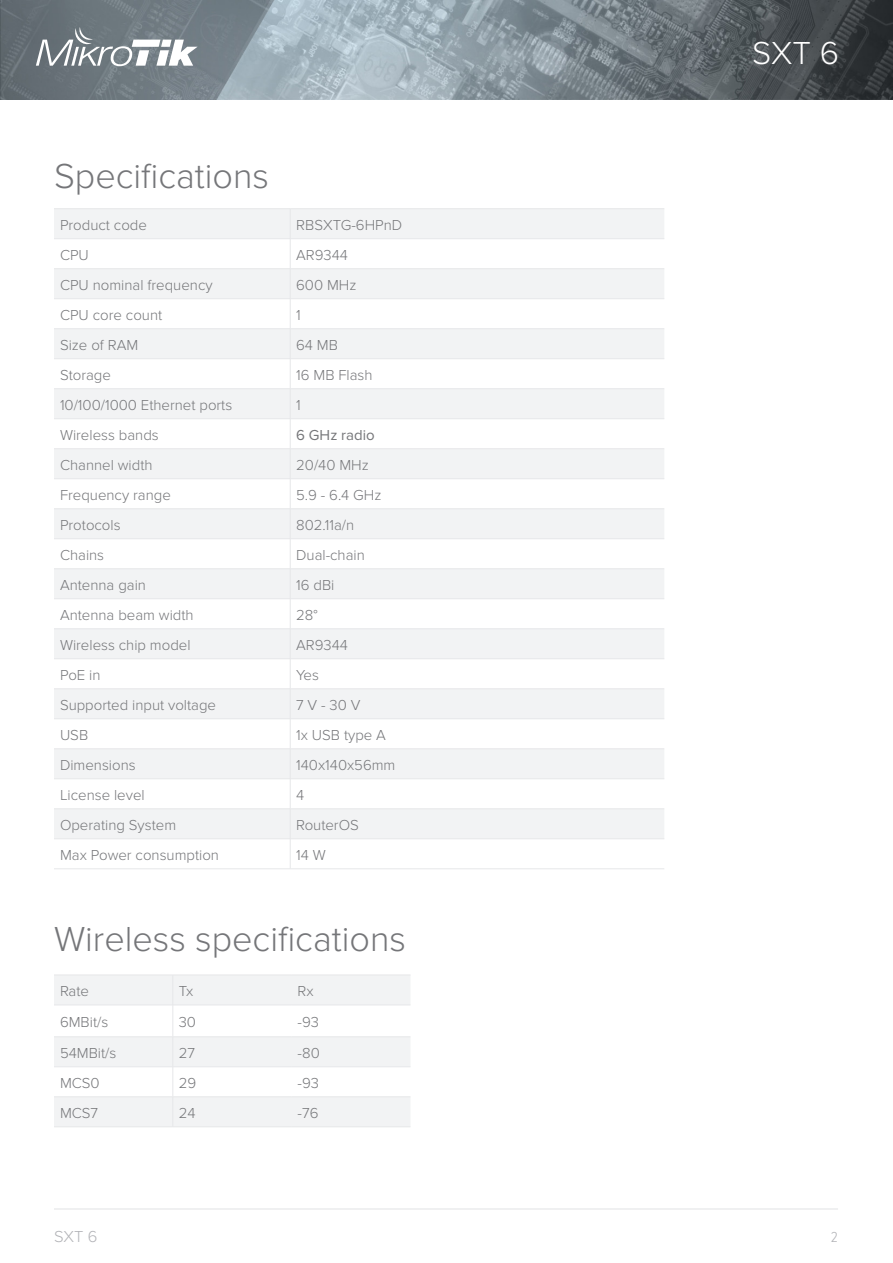
<style>
.page{position:relative;width:893px;height:1263px;background:#fff}
.page>*{position:absolute;margin:0;border:0;box-sizing:border-box;transform-origin:0 0}
.t1{font:300 36px "Proxima Nova";color:#757679}
.t2{font:300 33px "Proxima Nova";color:#fff}
.t3{font:300 16.5px "Proxima Nova";color:#b2b3b7}
.t4{font:300 15px "Proxima Nova";color:#757679}
.t5{font:15px "Proxima Nova";color:#757679}
.t6{font:300 15px "Proxima Nova Cond";color:#b2b3b7}
</style>
<div class="page">
<img style="left:0;top:0;width:893px;height:100px">
<svg style="left:36px;top:27px;width:162px;height:39px"></svg>
<hr style="left:54px;top:1209px;width:784px;height:1px;background:#e1e2e4">
<svg style="left:54px;top:209px;width:610px;height:629px;fill:#f2f3f4"></svg>
<hr style="left:54px;top:208px;width:236px;height:1px;background:#e6e7e9">
<hr style="left:290px;top:208px;width:374px;height:1px;background:#e6e7e9">
<hr style="left:290px;top:209px;width:1px;height:30px;background:#e6e7e9">
<hr style="left:54px;top:238px;width:236px;height:1px;background:#e6e7e9">
<hr style="left:290px;top:238px;width:374px;height:1px;background:#e6e7e9">
<hr style="left:290px;top:239px;width:1px;height:30px;background:#e6e7e9">
<hr style="left:54px;top:268px;width:236px;height:1px;background:#e6e7e9">
<hr style="left:290px;top:268px;width:374px;height:1px;background:#e6e7e9">
<hr style="left:290px;top:269px;width:1px;height:30px;background:#e6e7e9">
<hr style="left:54px;top:298px;width:236px;height:1px;background:#e6e7e9">
<hr style="left:290px;top:298px;width:374px;height:1px;background:#e6e7e9">
<hr style="left:290px;top:299px;width:1px;height:30px;background:#e6e7e9">
<hr style="left:54px;top:328px;width:236px;height:1px;background:#e6e7e9">
<hr style="left:290px;top:328px;width:374px;height:1px;background:#e6e7e9">
<hr style="left:290px;top:329px;width:1px;height:30px;background:#e6e7e9">
<hr style="left:54px;top:358px;width:236px;height:1px;background:#e6e7e9">
<hr style="left:290px;top:358px;width:374px;height:1px;background:#e6e7e9">
<hr style="left:290px;top:359px;width:1px;height:30px;background:#e6e7e9">
<hr style="left:54px;top:388px;width:236px;height:1px;background:#e6e7e9">
<hr style="left:290px;top:388px;width:374px;height:1px;background:#e6e7e9">
<hr style="left:290px;top:389px;width:1px;height:30px;background:#e6e7e9">
<hr style="left:54px;top:418px;width:236px;height:1px;background:#e6e7e9">
<hr style="left:290px;top:418px;width:374px;height:1px;background:#e6e7e9">
<hr style="left:290px;top:419px;width:1px;height:30px;background:#e6e7e9">
<hr style="left:54px;top:448px;width:236px;height:1px;background:#e6e7e9">
<hr style="left:290px;top:448px;width:374px;height:1px;background:#e6e7e9">
<hr style="left:290px;top:449px;width:1px;height:30px;background:#e6e7e9">
<hr style="left:54px;top:478px;width:236px;height:1px;background:#e6e7e9">
<hr style="left:290px;top:478px;width:374px;height:1px;background:#e6e7e9">
<hr style="left:290px;top:479px;width:1px;height:30px;background:#e6e7e9">
<hr style="left:54px;top:508px;width:236px;height:1px;background:#e6e7e9">
<hr style="left:290px;top:508px;width:374px;height:1px;background:#e6e7e9">
<hr style="left:290px;top:509px;width:1px;height:30px;background:#e6e7e9">
<hr style="left:54px;top:538px;width:236px;height:1px;background:#e6e7e9">
<hr style="left:290px;top:538px;width:374px;height:1px;background:#e6e7e9">
<hr style="left:290px;top:539px;width:1px;height:30px;background:#e6e7e9">
<hr style="left:54px;top:568px;width:236px;height:1px;background:#e6e7e9">
<hr style="left:290px;top:568px;width:374px;height:1px;background:#e6e7e9">
<hr style="left:290px;top:569px;width:1px;height:30px;background:#e6e7e9">
<hr style="left:54px;top:598px;width:236px;height:1px;background:#e6e7e9">
<hr style="left:290px;top:598px;width:374px;height:1px;background:#e6e7e9">
<hr style="left:290px;top:599px;width:1px;height:30px;background:#e6e7e9">
<hr style="left:54px;top:628px;width:236px;height:1px;background:#e6e7e9">
<hr style="left:290px;top:628px;width:374px;height:1px;background:#e6e7e9">
<hr style="left:290px;top:629px;width:1px;height:30px;background:#e6e7e9">
<hr style="left:54px;top:658px;width:236px;height:1px;background:#e6e7e9">
<hr style="left:290px;top:658px;width:374px;height:1px;background:#e6e7e9">
<hr style="left:290px;top:659px;width:1px;height:30px;background:#e6e7e9">
<hr style="left:54px;top:688px;width:236px;height:1px;background:#e6e7e9">
<hr style="left:290px;top:688px;width:374px;height:1px;background:#e6e7e9">
<hr style="left:290px;top:689px;width:1px;height:30px;background:#e6e7e9">
<hr style="left:54px;top:718px;width:236px;height:1px;background:#e6e7e9">
<hr style="left:290px;top:718px;width:374px;height:1px;background:#e6e7e9">
<hr style="left:290px;top:719px;width:1px;height:30px;background:#e6e7e9">
<hr style="left:54px;top:748px;width:236px;height:1px;background:#e6e7e9">
<hr style="left:290px;top:748px;width:374px;height:1px;background:#e6e7e9">
<hr style="left:290px;top:749px;width:1px;height:30px;background:#e6e7e9">
<hr style="left:54px;top:778px;width:236px;height:1px;background:#e6e7e9">
<hr style="left:290px;top:778px;width:374px;height:1px;background:#e6e7e9">
<hr style="left:290px;top:779px;width:1px;height:30px;background:#e6e7e9">
<hr style="left:54px;top:808px;width:236px;height:1px;background:#e6e7e9">
<hr style="left:290px;top:808px;width:374px;height:1px;background:#e6e7e9">
<hr style="left:290px;top:809px;width:1px;height:30px;background:#e6e7e9">
<hr style="left:54px;top:838px;width:236px;height:1px;background:#e6e7e9">
<hr style="left:290px;top:838px;width:374px;height:1px;background:#e6e7e9">
<hr style="left:290px;top:839px;width:1px;height:30px;background:#e6e7e9">
<hr style="left:54px;top:868px;width:236px;height:1px;background:#e6e7e9">
<hr style="left:290px;top:868px;width:374px;height:1px;background:#e6e7e9">
<svg style="left:54px;top:976px;width:356px;height:150px;fill:#f2f3f4"></svg>
<hr style="left:54px;top:975px;width:119px;height:1px;background:#e6e7e9">
<hr style="left:173px;top:975px;width:119px;height:1px;background:#e6e7e9">
<hr style="left:173px;top:975px;width:1px;height:30px;background:#e6e7e9">
<hr style="left:292px;top:975px;width:118px;height:1px;background:#e6e7e9">
<hr style="left:54px;top:1005px;width:119px;height:1px;background:#e6e7e9">
<hr style="left:173px;top:1005px;width:119px;height:1px;background:#e6e7e9">
<hr style="left:173px;top:1005px;width:1px;height:31px;background:#e6e7e9">
<hr style="left:292px;top:1005px;width:118px;height:1px;background:#e6e7e9">
<hr style="left:54px;top:1036px;width:119px;height:1px;background:#e6e7e9">
<hr style="left:173px;top:1036px;width:119px;height:1px;background:#e6e7e9">
<hr style="left:292px;top:1036px;width:118px;height:1px;background:#e6e7e9">
<hr style="left:54px;top:1066px;width:119px;height:1px;background:#e6e7e9">
<hr style="left:173px;top:1066px;width:119px;height:1px;background:#e6e7e9">
<hr style="left:292px;top:1066px;width:118px;height:1px;background:#e6e7e9">
<hr style="left:54px;top:1096px;width:119px;height:1px;background:#e6e7e9">
<hr style="left:173px;top:1096px;width:119px;height:1px;background:#e6e7e9">
<svg style="left:173px;top:1037px;width:1px;height:89px"></svg>
<hr style="left:292px;top:1096px;width:118px;height:1px;background:#e6e7e9">
<hr style="left:54px;top:1126px;width:119px;height:1px;background:#e6e7e9">
<hr style="left:173px;top:1126px;width:119px;height:1px;background:#e6e7e9">
<hr style="left:292px;top:1126px;width:118px;height:1px;background:#e6e7e9">
<p class="t1" style="left:54px;top:155px;width:217px">Specifications</p>
<p class="t4" style="left:60px;top:216px;width:89px">Product code</p>
<p class="t4" style="left:296px;top:216px;width:108px">RBSXTG-6HPnD</p>
<p class="t4" style="left:60px;top:246px;width:30px">CPU</p>
<p class="t4" style="left:296px;top:246px;width:53px">AR9344</p>
<p class="t4" style="left:60px;top:276px;width:154px">CPU nominal frequency</p>
<p class="t4" style="left:296px;top:276px;width:62px">600 MHz</p>
<p class="t4" style="left:60px;top:306px;width:104px">CPU core count</p>
<p class="t4" style="left:296px;top:306px;width:6px">1</p>
<p class="t4" style="left:60px;top:336px;width:80px">Size of RAM</p>
<p class="t4" style="left:296px;top:336px;width:43px">64 MB</p>
<p class="t4" style="left:60px;top:366px;width:53px">Storage</p>
<p class="t4" style="left:296px;top:366px;width:78px">16 MB Flash</p>
<p class="t4" style="left:60px;top:396px;width:174px">10/100/1000 Ethernet ports</p>
<p class="t4" style="left:296px;top:396px;width:6px">1</p>
<p class="t4" style="left:60px;top:426px;width:100px">Wireless bands</p>
<p class="t5" style="left:296px;top:426px;width:80px">6 GHz radio</p>
<p class="t4" style="left:60px;top:456px;width:94px">Channel width</p>
<p class="t4" style="left:296px;top:456px;width:74px">20/40 MHz</p>
<p class="t4" style="left:60px;top:486px;width:112px">Frequency range</p>
<p class="t4" style="left:296px;top:486px;width:87px">5.9 - 6.4 GHz</p>
<p class="t4" style="left:60px;top:516px;width:62px">Protocols</p>
<p class="t4" style="left:296px;top:516px;width:60px">802.11a/n</p>
<p class="t4" style="left:60px;top:546px;width:46px">Chains</p>
<p class="t4" style="left:296px;top:546px;width:70px">Dual-chain</p>
<p class="t4" style="left:60px;top:576px;width:88px">Antenna gain</p>
<p class="t4" style="left:296px;top:576px;width:40px">16 dBi</p>
<p class="t4" style="left:60px;top:606px;width:135px">Antenna beam width</p>
<p class="t4" style="left:296px;top:606px;width:23px">28°</p>
<p class="t4" style="left:60px;top:636px;width:132px">Wireless chip model</p>
<p class="t4" style="left:296px;top:636px;width:53px">AR9344</p>
<p class="t4" style="left:60px;top:666px;width:42px">PoE in</p>
<p class="t4" style="left:296px;top:666px;width:24px">Yes</p>
<p class="t4" style="left:60px;top:696px;width:158px">Supported input voltage</p>
<p class="t4" style="left:296px;top:696px;width:66px">7 V - 30 V</p>
<p class="t4" style="left:60px;top:726px;width:30px">USB</p>
<p class="t4" style="left:296px;top:726px;width:91px">1x USB type A</p>
<p class="t4" style="left:60px;top:756px;width:77px">Dimensions</p>
<p class="t4" style="left:296px;top:756px;width:101px">140x140x56mm</p>
<p class="t4" style="left:60px;top:786px;width:86px">License level</p>
<p class="t4" style="left:296px;top:786px;width:10px">4</p>
<p class="t4" style="left:60px;top:816px;width:118px">Operating System</p>
<p class="t4" style="left:296px;top:816px;width:64px">RouterOS</p>
<p class="t4" style="left:60px;top:846px;width:161px">Max Power consumption</p>
<p class="t4" style="left:296px;top:846px;width:31px">14 W</p>
<p class="t1" style="left:54px;top:918px;width:353px">Wireless specifications</p>
<p class="t4" style="left:60px;top:982px;width:31px">Rate</p>
<p class="t4" style="left:179px;top:982px;width:16px">Tx</p>
<p class="t4" style="left:298px;top:982px;width:18px">Rx</p>
<p class="t4" style="left:60px;top:1013px;width:50px">6MBit/s</p>
<p class="t4" style="left:179px;top:1013px;width:19px">30</p>
<p class="t4" style="left:298px;top:1013px;width:23px">-93</p>
<p class="t4" style="left:60px;top:1044px;width:58px">54MBit/s</p>
<p class="t4" style="left:179px;top:1044px;width:18px">27</p>
<p class="t4" style="left:298px;top:1044px;width:24px">-80</p>
<p class="t4" style="left:60px;top:1074px;width:41px">MCS0</p>
<p class="t4" style="left:179px;top:1074px;width:19px">29</p>
<p class="t4" style="left:298px;top:1074px;width:23px">-93</p>
<p class="t4" style="left:60px;top:1104px;width:40px">MCS7</p>
<p class="t4" style="left:179px;top:1104px;width:18px">24</p>
<p class="t4" style="left:298px;top:1104px;width:22px">-76</p>
<p class="t3" style="left:54px;top:1227px;width:45px">SXT 6</p>
<p class="t2" style="left:752px;top:34px;width:88px">SXT 6</p>
<p class="t6" style="left:831px;top:1229px;width:9px">2</p>
</div>
